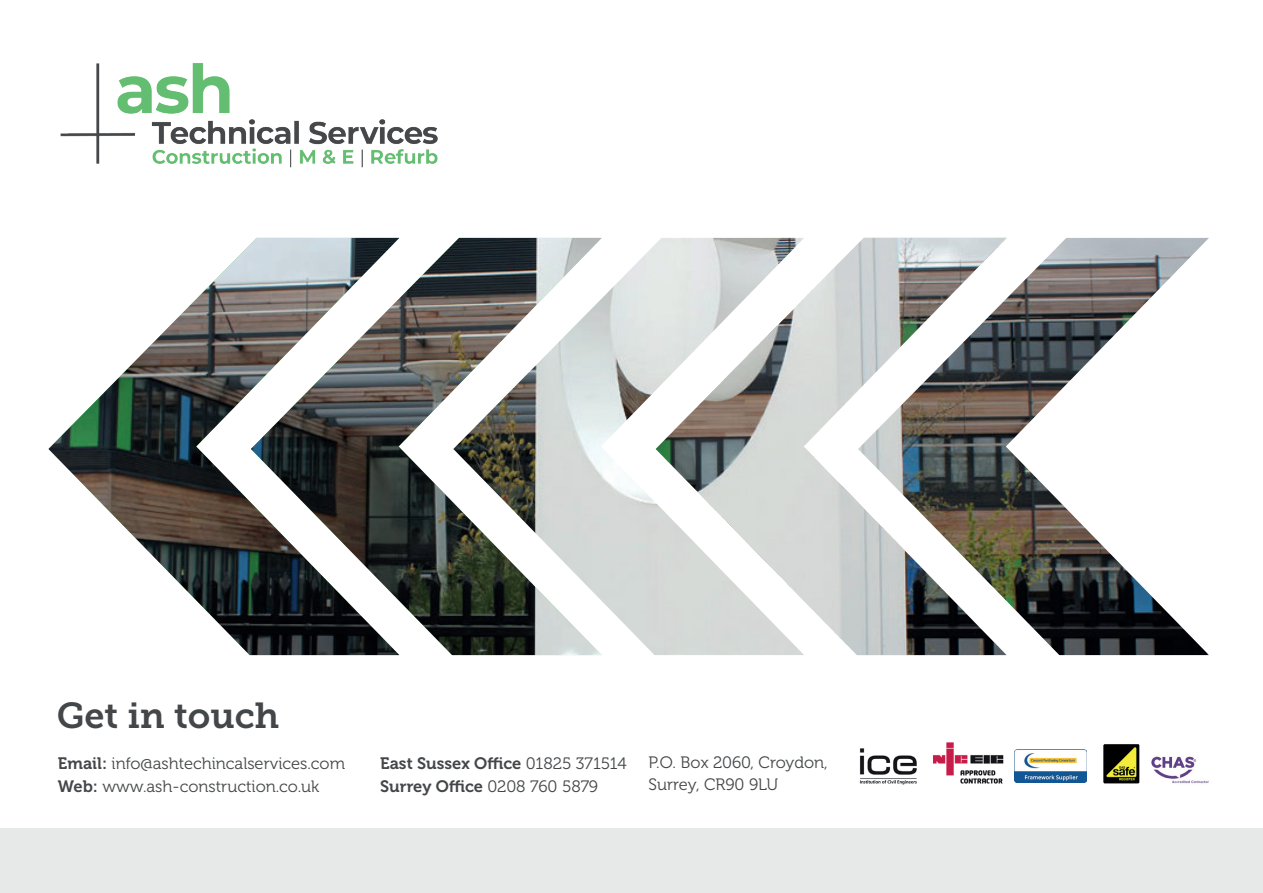
<style>
.page{position:relative;width:1263px;height:893px;background:#fff}
.page>*{position:absolute;margin:0;border:0;box-sizing:border-box;transform-origin:0 0}
.t1{font:36px "Museo Slab 700";color:#444749}
.t2{font:16.5px/22.5px "Museo 300";color:#444749}
.t3{font:16.5px/22.5px "Museo 700";color:#444749}
.s1{font-family:"Museo 700"}
.s2{font-family:"Museo 300"}
</style>
<div class="page">
<img style="left:60px;top:63px;width:378px;height:105px">
<img style="left:1006px;top:238px;width:203px;height:417px">
<img style="left:602px;top:244px;width:54px;height:411px">
<img style="left:399px;top:238px;width:203px;height:417px">
<img style="left:49px;top:238px;width:350px;height:417px">
<svg style="left:656px;top:238px;width:350px;height:417px"></svg>
<img style="left:859px;top:748px;width:58px;height:37px">
<img style="left:933px;top:742px;width:71px;height:42px">
<img style="left:1014px;top:750px;width:72px;height:33px">
<img style="left:1103px;top:744px;width:37px;height:40px">
<img style="left:1151px;top:756px;width:58px;height:28px">
<div style="left:0;top:828px;width:1263px;height:65px;background:#e7e9e8"></div>
<h1 class="t1" style="left:57px;top:695px;width:224px">Get in touch</h1>
<p class="t2" style="left:58px;top:753px;width:289px"><span class="s1">Email:</span> info@ashtechincalservices.com<br><span class="s1">Web:</span> www.ash-construction.co.uk</p>
<p class="t3" style="left:380px;top:752px;width:248px">East Sussex Office <span class="s2">01825 371514<br></span>Surrey Office <span class="s2">0208 760 5879</span></p>
<p class="t2" style="left:648px;top:751px;width:181px">P.O. Box 2060, Croydon,<br>Surrey, CR90 9LU</p>
</div>
